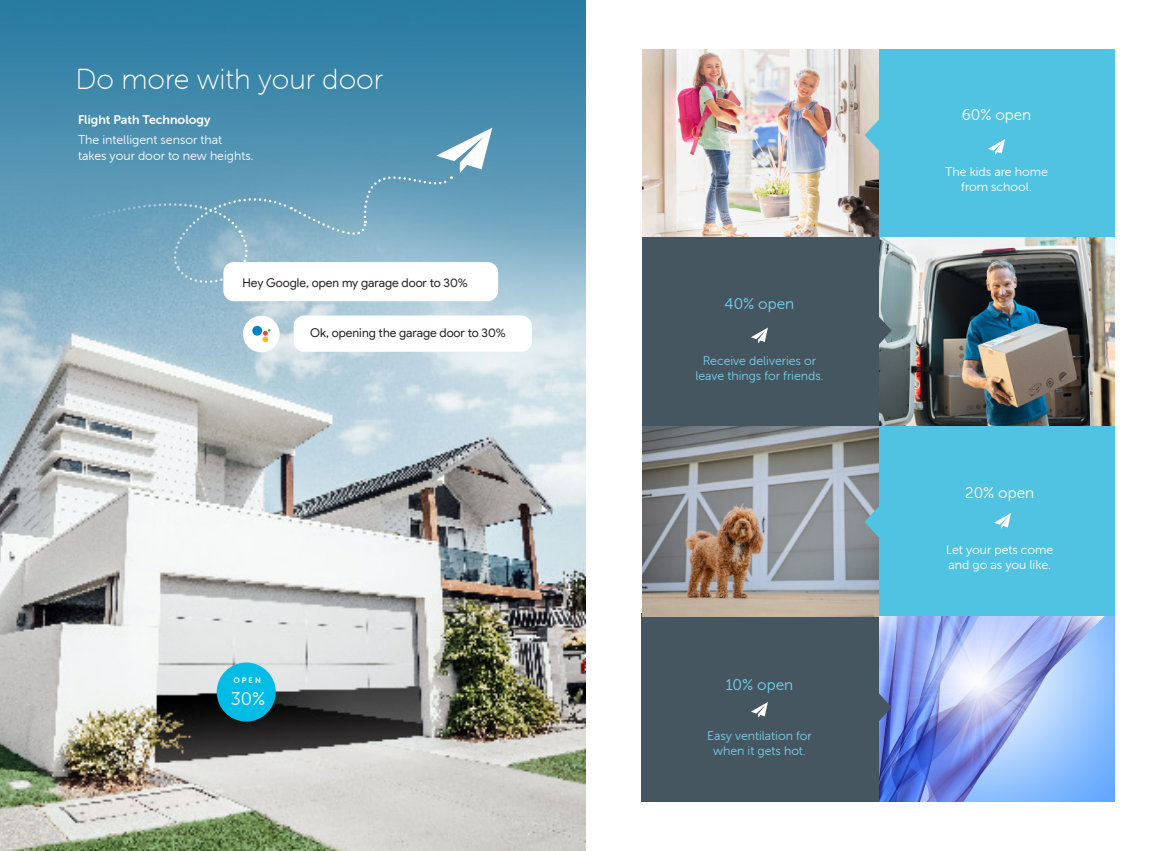
<style>
.page{position:relative;width:1170px;height:851px;background:#fff}
.page>*{position:absolute;margin:0;border:0;box-sizing:border-box;transform-origin:0 0}
._26_pt_Headings{font:28.75px "Museo Sans Rounded 100";color:#fff}
.t1{font:18.25px "Museo Sans Rounded 300";color:#fff}
.t2{font:15.5px "Museo Sans Rounded 300";color:#fff}
.t3{font:15.5px "Museo Sans Rounded 300";color:#76d1ed}
.t4{font:12.5px/16.2px "Museo Sans Rounded 300";color:#fff}
.t5{font:12.5px/15px "Museo Sans Rounded 300";color:#76d1ed;text-align:center}
.t6{font:12.5px "Museo Sans Rounded 700";color:#fff}
.t7{font:12.12px "Google Sans Display";letter-spacing:-.005em;color:#231f20}
.t8{font:7.88px "Museo Sans Rounded 700";color:#fff}
</style>
<div class="page">
<img style="left:878px;top:616px;width:236px;height:185px">
<img style="left:0;top:0;width:585px;height:850px">
<div style="left:217px;top:662px;width:59px;height:59px;background:#02bce5;border-radius:50%"></div>
<svg style="left:69px;top:128px;width:423px;height:156px;background:#6ea3be"></svg>
<img style="left:642px;top:49px;width:236px;height:188px">
<div style="left:878px;top:49px;width:236px;height:189px;background:#50c3e3"></div>
<div style="left:878px;top:422px;width:236px;height:194px;background:#50c3e3"></div>
<div style="left:641px;top:613px;width:237px;height:188px;background:#455660"></div>
<img style="left:642px;top:425px;width:236px;height:191px">
<img style="left:878px;top:237px;width:236px;height:188px">
<div style="left:642px;top:237px;width:236px;height:188px;background:#455660"></div>
<svg style="left:864px;top:506px;width:15px;height:31px"></svg>
<svg style="left:878px;top:315px;width:13px;height:31px"></svg>
<svg style="left:864px;top:120px;width:15px;height:30px"></svg>
<svg style="left:878px;top:691px;width:13px;height:31px"></svg>
<svg style="left:988px;top:139px;width:16px;height:16px"></svg>
<svg style="left:751px;top:702px;width:17px;height:15px"></svg>
<svg style="left:994px;top:513px;width:16px;height:15px"></svg>
<svg style="left:751px;top:327px;width:17px;height:16px"></svg>
<div style="left:223px;top:262px;width:275px;height:39px;background:#fff;border-radius:11px"></div>
<div style="left:293px;top:315px;width:239px;height:36px;background:#fff;border-radius:11px"></div>
<div style="left:243px;top:315px;width:36px;height:37px;background:#fff;border-radius:50%"></div>
<svg style="left:262px;top:329px;width:8px;height:13px"></svg>
<div style="left:252px;top:326px;width:10px;height:9px;background:#0081c5;border-radius:50%"></div>
<p class="_26_pt_Headings" style="left:76px;top:64px;width:309px">Do more with your door</p>
<p class="t6" style="left:78px;top:113px;width:134px">Flight Path Technology</p>
<p class="t4" style="left:78px;top:132px;width:177px">The intelligent sensor that takes your door to new heights.</p>
<p class="t7" style="left:242px;top:275px;width:227px">Hey Google, open my garage door to 30%</p>
<p class="t7" style="left:310px;top:325px;width:197px">Ok, opening the garage door to 30%</p>
<p class="t8" style="left:233px;top:676px;width:29px">OPEN</p>
<p class="t1" style="left:231px;top:688px;width:36px">30%</p>
<p class="t3" style="left:724px;top:296px;width:71px">40% open</p>
<p class="t5" style="left:702px;top:353px;width:115px">Receive deliveries or</p>
<p class="t5" style="left:695px;top:368px;width:130px">leave things for friends.</p>
<p class="t3" style="left:725px;top:676px;width:69px">10% open</p>
<p class="t5" style="left:707px;top:728px;width:106px">Easy ventilation for when it gets hot.</p>
<p class="t2" style="left:961px;top:106px;width:71px">60% open</p>
<p class="t4" style="left:945px;top:165px;width:104px;line-height:15px;text-align:center">The kids are home from school.</p>
<p class="t2" style="left:965px;top:484px;width:71px">20% open</p>
<p class="t4" style="left:945px;top:541px;width:109px">Let your pets come</p>
<p class="t4" style="left:948px;top:556px;width:104px">and go as you like.</p>
</div>
